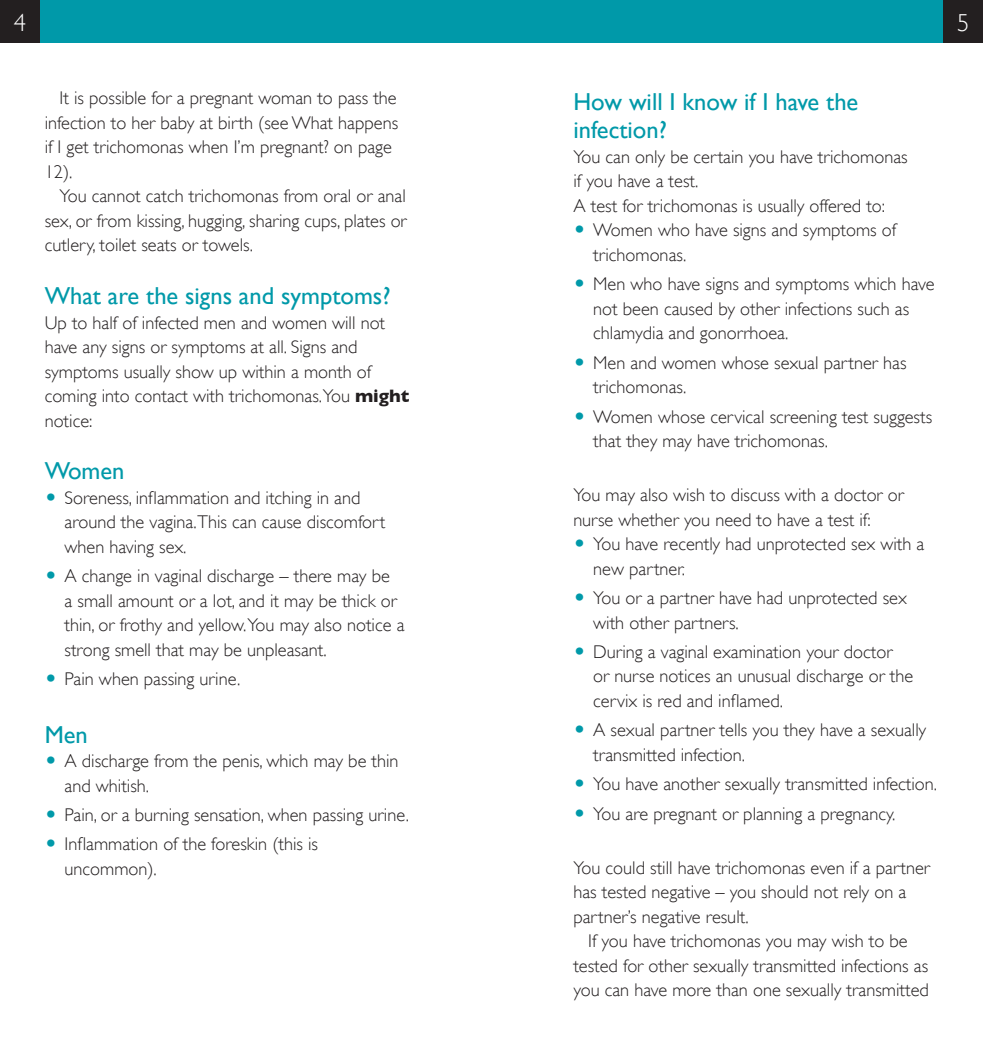
<style>
.page{position:relative;width:983px;height:1042px;background:#fff}
.page>*{position:absolute;margin:0;border:0;box-sizing:border-box;transform-origin:0 0}
.t1{font:24.5px/28px "Gill Sans";color:#0099a9}
.t2{font:300 24.5px "Gill Sans";color:#fff}
.t3{font:300 18.38px/24.5px "Gill Sans";color:#231f20}
.s1{font-weight:700}
.s2{font-family:"European Pi Three";font-weight:400;color:#0099a9}
</style>
<div class="page">
<div style="left:0;top:0;width:40px;height:42px;background:#231f20"></div>
<div style="left:40px;top:0;width:451px;height:42px;background:#0099a9"></div>
<div style="left:943px;top:0;width:39px;height:42px;background:#231f20"></div>
<div style="left:491px;top:0;width:452px;height:42px;background:#0099a9"></div>
<h1 class="t2" style="left:14px;top:9px;width:14px">4</h1>
<h1 class="t2" style="left:956px;top:9px;width:14px">5</h1>
<p class="t3" style="left:45px;top:86px;width:355px;text-indent:15px">It is possible for a pregnant woman to pass the infection to her baby at birth (see What happens if I get trichomonas when I’m pregnant? on page 12).</p>
<p class="t3" style="left:45px;top:184px;width:363px;text-align:justify;text-indent:15px">You cannot catch trichomonas from oral or anal sex, or from kissing, hugging, sharing cups, plates or cutlery, toilet seats or towels.</p>
<h1 class="t1" style="left:45px;top:281px;width:347px">What are the signs and symptoms?</h1>
<p class="t3" style="left:45px;top:310px;width:366px">Up to half of infected men and women will not have any signs or symptoms at all. Signs and symptoms usually show up within a month of coming into contact with trichomonas.You <span class="s1">might </span>notice:</p>
<h1 class="t1" style="left:45px;top:456px;width:81px">Women</h1>
<p class="t3" style="left:64px;top:485px;width:322px;text-indent:-20px"><span class="s2">O</span> Soreness, inflammation and itching in and around the vagina.This can cause discomfort when having sex.</p>
<p class="t3" style="left:64px;top:564px;width:341px;text-indent:-20px"><span class="s2">O</span> A change in vaginal discharge – there may be<br>a small amount or a lot, and it may be thick or thin, or frothy and yellow.You may also notice a strong smell that may be unpleasant.</p>
<p class="t3" style="left:45px;top:666px;width:197px"><span class="s2">O</span> Pain when passing urine.</p>
<h1 class="t1" style="left:45px;top:720px;width:45px">Men</h1>
<p class="t3" style="left:64px;top:748px;width:335px;text-indent:-20px"><span class="s2">O</span> A discharge from the penis, which may be thin and whitish.</p>
<p class="t3" style="left:45px;top:800px;width:366px;line-height:29.4px"><span class="s2">O</span> Pain, or a burning sensation, when passing urine.<br><span class="s2">O</span> Inflammation of the foreskin (this is</p>
<p class="t3" style="left:64px;top:856px;width:94px">uncommon).</p>
<h1 class="t1" style="left:573px;top:88px;width:286px">How will I know if I have the infection?</h1>
<p class="t3" style="left:573px;top:144px;width:336px">You can only be certain you have trichomonas</p>
<p class="t3" style="left:573px;top:169px;width:126px">if you have a test.</p>
<p class="t3" style="left:573px;top:193px;width:313px">A test for trichomonas is usually offered to:</p>
<p class="t3" style="left:573px;top:218px;width:324px"><span class="s2">O</span> Women who have signs and symptoms of</p>
<p class="t3" style="left:593px;top:242px;width:94px">trichomonas.</p>
<p class="t3" style="left:593px;top:272px;width:342px;text-indent:-20px"><span class="s2">O</span> Men who have signs and symptoms which have not been caused by other infections such as chlamydia and gonorrhoea.</p>
<p class="t3" style="left:593px;top:350px;width:314px;text-indent:-20px"><span class="s2">O</span> Men and women whose sexual partner has trichomonas.</p>
<p class="t3" style="left:593px;top:404px;width:340px;text-indent:-20px"><span class="s2">O</span> Women whose cervical screening test suggests that they may have trichomonas.</p>
<p class="t3" style="left:573px;top:483px;width:332px">You may also wish to discuss with a doctor or</p>
<p class="t3" style="left:573px;top:507px;width:299px">nurse whether you need to have a test if:</p>
<p class="t3" style="left:573px;top:532px;width:352px"><span class="s2">O</span> You have recently had unprotected sex with a</p>
<p class="t3" style="left:593px;top:556px;width:93px">new partner.</p>
<p class="t3" style="left:593px;top:585px;width:315px;text-indent:-20px"><span class="s2">O</span> You or a partner have had unprotected sex with other partners.</p>
<p class="t3" style="left:593px;top:639px;width:321px;text-indent:-20px"><span class="s2">O</span> During a vaginal examination your doctor<br>or nurse notices an unusual discharge or the cervix is red and inflamed.</p>
<p class="t3" style="left:593px;top:718px;width:334px;text-indent:-20px"><span class="s2">O</span> A sexual partner tells you they have a sexually transmitted infection.</p>
<p class="t3" style="left:573px;top:769px;width:365px;line-height:29.4px"><span class="s2">O</span> You have another sexually transmitted infection.<br><span class="s2">O</span> You are pregnant or planning a pregnancy.</p>
<p class="t3" style="left:573px;top:855px;width:358px">You could still have trichomonas even if a partner has tested negative – you should not rely on a partner’s negative result.</p>
<p class="t3" style="left:573px;top:929px;width:357px;text-align:center">If you have trichomonas you may wish to be tested for other sexually transmitted infections as you can have more than one sexually transmitted</p>
</div>
